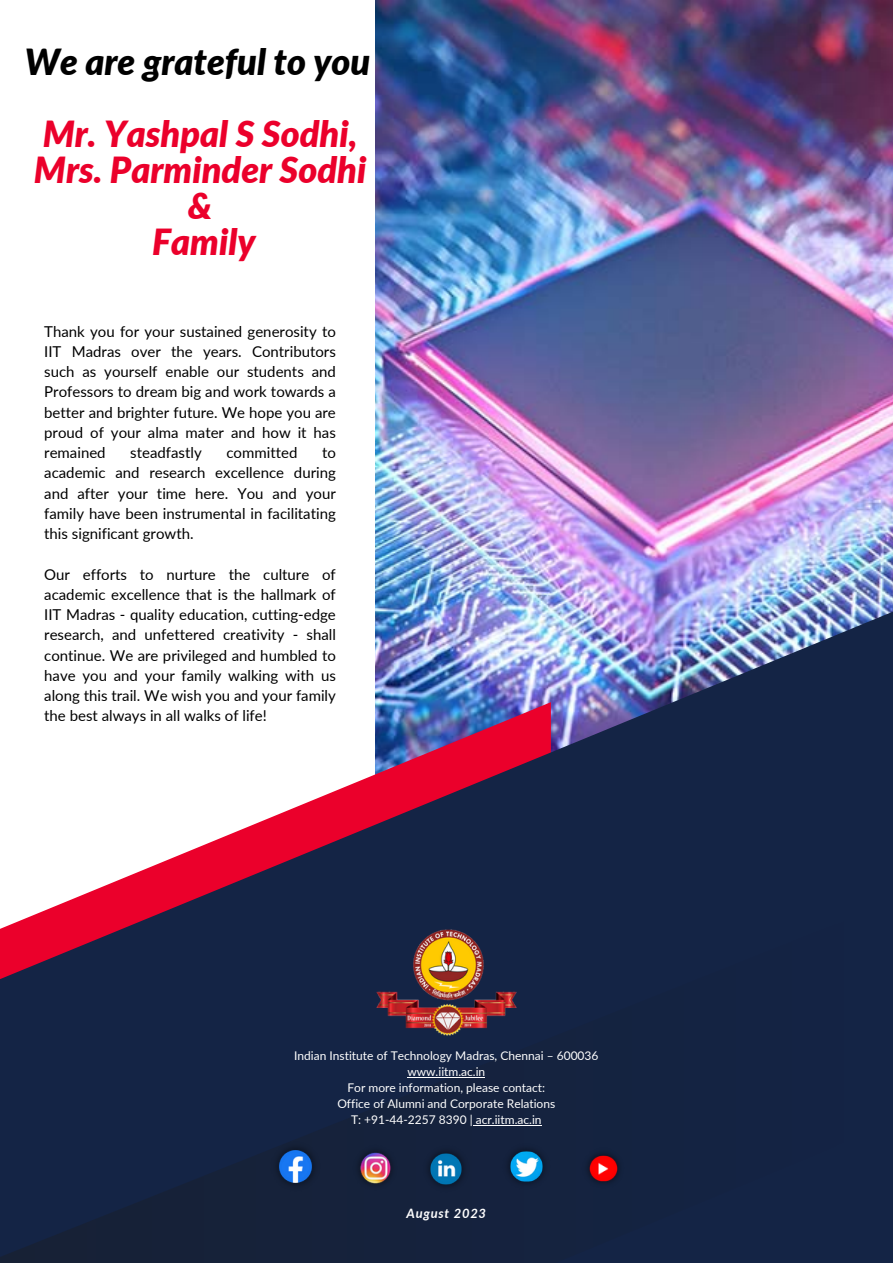
<style>
.page{position:relative;width:893px;height:1264px;background:#fff}
.page>*{position:absolute;margin:0;border:0;box-sizing:border-box;transform-origin:0 0}
.t1{font:italic 900 36px "Lato";color:#eb002b}
.t2{font:italic 900 36px "Lato";color:#000}
.t3{font:15px/20.2px "Lato";color:#000;text-align:justify}
.t4{font:italic 700 12.9px "Lato";letter-spacing:.06em;color:#fff}
.t5{font:12px "Lato";color:#fff}
</style>
<div class="page">
<img style="left:375px;top:0;width:517px;height:564px">
<img style="left:179px;top:564px;width:713px;height:291px">
<svg style="left:0;top:855px;width:892px;height:407px;background:#212645"></svg>
<img style="left:367px;top:929px;width:158px;height:119px">
<img style="left:267px;top:1138px;width:56px;height:56px">
<img style="left:350px;top:1142px;width:50px;height:51px">
<img style="left:420px;top:1142px;width:53px;height:53px">
<img style="left:499px;top:1140px;width:54px;height:52px">
<img style="left:579px;top:1144px;width:48px;height:47px">
<hr style="left:407px;top:1076px;width:78px;height:1px;background:#fff">
<hr style="left:472px;top:1124px;width:69px;height:1px;background:#fff">
<p class="t2" style="left:25px;top:40px;width:347px">We are grateful to you</p>
<p class="t1" style="left:43px;top:112px;width:316px">Mr. Yashpal S Sodhi,</p>
<p class="t1" style="left:34px;top:148px;width:334px">Mrs. Parminder Sodhi</p>
<p class="t1" style="left:188px;top:184px;width:26px">&amp;</p>
<p class="t1" style="left:152px;top:220px;width:105px">Family</p>
<p class="t3" style="left:44px;top:321px;width:293px">Thank you for your sustained generosity to IIT Madras over the years. Contributors such as yourself enable our students and Professors to dream big and work towards a better and brighter future. We hope you are proud of your alma mater and how it has remained</p>
<p class="t3" style="left:130px;top:442px;width:73px">steadfastly</p>
<p class="t3" style="left:226px;top:442px;width:72px">committed</p>
<p class="t3" style="left:44px;top:442px;width:293px;text-indent:278px">to academic and research excellence during and after your time here. You and your family have been instrumental in facilitating this significant growth.</p>
<p class="t3" style="left:44px;top:563px;width:293px">Our efforts to nurture the culture of academic excellence that is the hallmark of IIT Madras - quality education, cutting-edge research, and unfettered creativity - shall continue. We are privileged and humbled to have you and your family walking with us along this trail. We wish you and your family the best always in all walks of life!</p>
<p class="t5" style="left:294px;top:1047px;width:306px">Indian Institute of Technology Madras, Chennai – 600036</p>
<p class="t5" style="left:407px;top:1063px;width:79px">www.iitm.ac.in</p>
<p class="t5" style="left:347px;top:1079px;width:199px">For more information, please contact:</p>
<p class="t5" style="left:337px;top:1095px;width:219px">Office of Alumni and Corporate Relations</p>
<p class="t5" style="left:351px;top:1111px;width:192px">T: +91-44-2257 8390 | acr.iitm.ac.in</p>
<p class="t4" style="left:406px;top:1205px;width:81px">August 2023</p>
</div>
